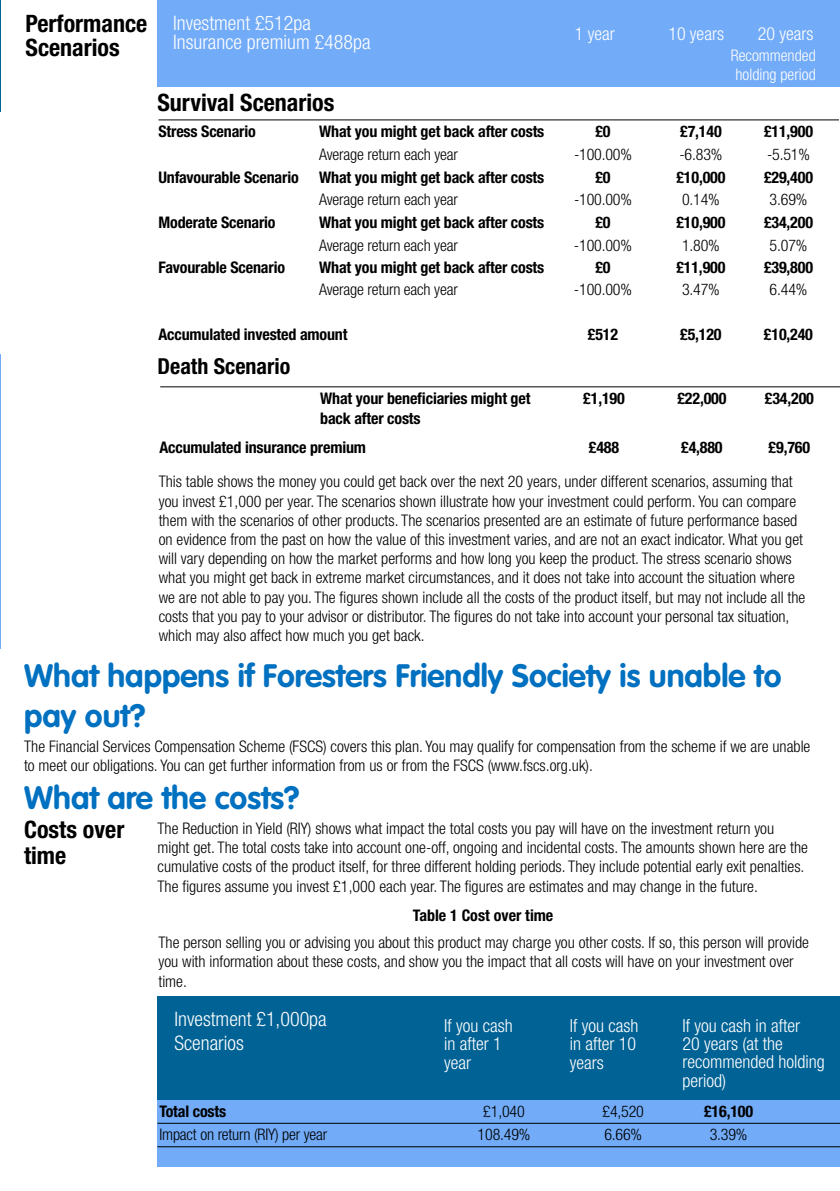
<style>
.page{position:relative;width:840px;height:1191px;background:#fff}
.page>*{position:absolute;margin:0;border:0;box-sizing:border-box;transform-origin:0 0}
.t1{font:700 32px/40px "VAG Rounded Std";color:#0070c0}
.t2{font:700 condensed 24px/24px "Helvetica Neue LT Std";color:#000}
.t3{font:700 condensed 22px "Helvetica Neue LT Std";color:#000}
.t4{font:300 condensed 20px/19.2px "Helvetica Neue LT Std";color:#fff}
.t5{font:300 condensed 18px/18.6px "Helvetica Neue LT Std";color:#fff}
.t6{font:300 condensed 16px/19.2px "Helvetica Neue LT Std";color:#000}
.t7{font:700 condensed 16px/19.2px "Helvetica Neue LT Std";letter-spacing:-.01em;color:#000}
.t8{font:300 condensed 16px/19.2px "Helvetica Neue LT Std";color:#fff;text-align:center}
</style>
<div class="page">
<hr style="left:0;top:354px;width:1px;height:294px;background:#72abf7">
<hr style="left:0;top:0;width:1px;height:112px;background:#016295">
<div style="left:158px;top:0;width:681px;height:87px;background:#72abf7"></div>
<hr style="left:158px;top:119px;width:680px;height:1px;background:#000">
<div style="left:157px;top:996px;width:682px;height:104px;background:#016295"></div>
<div style="left:157px;top:1100px;width:682px;height:67px;background:#72abf7"></div>
<hr style="left:157px;top:1122px;width:682px;height:1px;background:#000">
<hr style="left:157px;top:1146px;width:682px;height:1px;background:#000">
<hr style="left:160px;top:386px;width:679px;height:1px;background:#000">
<h2 class="t2" style="left:26px;top:11px;width:123px">Performance<br>Scenarios</h2>
<p class="t4" style="left:173px;top:13px;width:199px">Investment £512pa<br>Insurance premium £488pa</p>
<p class="t5" style="left:574px;top:24px;width:41px">1 year</p>
<p class="t5" style="left:668px;top:24px;width:57px">10 years</p>
<p class="t5" style="left:757px;top:24px;width:57px">20 years</p>
<p class="t8" style="left:730px;top:46px;width:87px">Recommended holding period</p>
<h2 class="t2" style="left:157px;top:90px;width:178px">Survival Scenarios</h2>
<p class="t7" style="left:158px;top:122px;width:99px">Stress Scenario</p>
<p class="t7" style="left:319px;top:122px;width:226px">What you might get back after costs</p>
<p class="t7" style="left:595px;top:122px;width:17px">£0</p>
<p class="t7" style="left:679px;top:122px;width:43px">£7,140</p>
<p class="t7" style="left:763px;top:122px;width:50px">£11,900</p>
<p class="t6" style="left:319px;top:145px;width:140px">Average return each year</p>
<p class="t6" style="left:573px;top:145px;width:59px">-100.00%</p>
<p class="t6" style="left:679px;top:145px;width:44px">-6.83%</p>
<p class="t6" style="left:766px;top:145px;width:44px">-5.51%</p>
<p class="t7" style="left:158px;top:167px;width:142px">Unfavourable Scenario</p>
<p class="t7" style="left:319px;top:167px;width:226px">What you might get back after costs</p>
<p class="t7" style="left:595px;top:167px;width:17px">£0</p>
<p class="t7" style="left:676px;top:167px;width:50px">£10,000</p>
<p class="t7" style="left:763px;top:167px;width:50px">£29,400</p>
<p class="t6" style="left:319px;top:190px;width:140px">Average return each year</p>
<p class="t6" style="left:573px;top:190px;width:59px">-100.00%</p>
<p class="t6" style="left:681px;top:190px;width:39px">0.14%</p>
<p class="t6" style="left:769px;top:190px;width:39px">3.69%</p>
<p class="t7" style="left:158px;top:213px;width:119px">Moderate Scenario</p>
<p class="t7" style="left:319px;top:213px;width:226px">What you might get back after costs</p>
<p class="t7" style="left:595px;top:213px;width:17px">£0</p>
<p class="t7" style="left:676px;top:213px;width:50px">£10,900</p>
<p class="t7" style="left:763px;top:213px;width:50px">£34,200</p>
<p class="t6" style="left:319px;top:235px;width:140px">Average return each year</p>
<p class="t6" style="left:573px;top:235px;width:59px">-100.00%</p>
<p class="t6" style="left:681px;top:235px;width:39px">1.80%</p>
<p class="t6" style="left:769px;top:235px;width:39px">5.07%</p>
<p class="t7" style="left:158px;top:257px;width:128px">Favourable Scenario</p>
<p class="t7" style="left:319px;top:257px;width:226px">What you might get back after costs</p>
<p class="t7" style="left:595px;top:257px;width:17px">£0</p>
<p class="t7" style="left:676px;top:257px;width:50px">£11,900</p>
<p class="t7" style="left:763px;top:257px;width:50px">£39,800</p>
<p class="t6" style="left:319px;top:280px;width:140px">Average return each year</p>
<p class="t6" style="left:573px;top:280px;width:59px">-100.00%</p>
<p class="t6" style="left:681px;top:280px;width:39px">3.47%</p>
<p class="t6" style="left:769px;top:280px;width:39px">6.44%</p>
<p class="t7" style="left:158px;top:325px;width:190px">Accumulated invested amount</p>
<p class="t7" style="left:587px;top:325px;width:32px">£512</p>
<p class="t7" style="left:679px;top:325px;width:43px">£5,120</p>
<p class="t7" style="left:763px;top:325px;width:50px">£10,240</p>
<h3 class="t3" style="left:157px;top:353px;width:134px">Death Scenario</h3>
<p class="t7" style="left:320px;top:389px;width:211px">What your beneficiaries might get back after costs</p>
<p class="t7" style="left:583px;top:389px;width:43px">£1,190</p>
<p class="t7" style="left:677px;top:389px;width:50px">£22,000</p>
<p class="t7" style="left:764px;top:389px;width:50px">£34,200</p>
<p class="t7" style="left:159px;top:437px;width:208px">Accumulated insurance premium</p>
<p class="t7" style="left:588px;top:437px;width:32px">£488</p>
<p class="t7" style="left:680px;top:437px;width:43px">£4,880</p>
<p class="t7" style="left:768px;top:437px;width:43px">£9,760</p>
<p class="t6" style="left:159px;top:472px;width:647px">This table shows the money you could get back over the next 20 years, under different scenarios, assuming that you invest £1,000 per year. The scenarios shown illustrate how your investment could perform. You can compare them with the scenarios of other products. The scenarios presented are an estimate of future performance based on evidence from the past on how the value of this investment varies, and are not an exact indicator. What you get will vary depending on how the market performs and how long you keep the product. The stress scenario shows what you might get back in extreme market circumstances, and it does not take into account the situation where we are not able to pay you. The figures shown include all the costs of the product itself, but may not include all the costs that you pay to your advisor or distributor. The figures do not take into account your personal tax situation, which may also affect how much you get back.</p>
<h1 class="t1" style="left:24px;top:656px;width:758px">What happens if Foresters Friendly Society is unable to pay out?</h1>
<p class="t6" style="left:24px;top:736px;width:787px">The Financial Services Compensation Scheme (FSCS) covers this plan. You may qualify for compensation from the scheme if we are unable to meet our obligations. You can get further information from us or from the FSCS (www.fscs.org.uk).</p>
<h1 class="t1" style="left:24px;top:778px;width:277px">What are the costs?</h1>
<h2 class="t2" style="left:24px;top:816px;width:102px;line-height:26px">Costs over time</h2>
<p class="t6" style="left:157px;top:818px;width:651px">The Reduction in Yield (RIY) shows what impact the total costs you pay will have on the investment return you might get. The total costs take into account one-off, ongoing and incidental costs. The amounts shown here are the cumulative costs of the product itself, for three different holding periods. They include potential early exit penalties.<br>The figures assume you invest £1,000 each year. The figures are estimates and may change in the future.</p>
<p class="t7" style="left:412px;top:905px;width:142px">Table 1 Cost over time</p>
<p class="t6" style="left:158px;top:932px;width:651px">The person selling you or advising you about this product may charge you other costs. If so, this person will provide you with information about these costs, and show you the impact that all costs will have on your investment over time.</p>
<p class="t4" style="left:174px;top:1006px;width:154px;line-height:24px">Investment £1,000pa<br>Scenarios</p>
<p class="t5" style="left:444px;top:1016px;width:70px">If you cash in after 1 year</p>
<p class="t5" style="left:569px;top:1016px;width:70px">If you cash in after 10 years</p>
<p class="t5" style="left:682px;top:1016px;width:144px">If you cash in after<br>20 years (at the recommended holding period)</p>
<p class="t7" style="left:159px;top:1101px;width:68px">Total costs</p>
<p class="t6" style="left:483px;top:1101px;width:43px">£1,040</p>
<p class="t6" style="left:602px;top:1101px;width:43px">£4,520</p>
<p class="t7" style="left:703px;top:1101px;width:50px">£16,100</p>
<p class="t6" style="left:159px;top:1124px;width:169px">Impact on return (RIY) per year</p>
<p class="t6" style="left:477px;top:1124px;width:54px">108.49%</p>
<p class="t6" style="left:604px;top:1124px;width:39px">6.66%</p>
<p class="t6" style="left:709px;top:1124px;width:39px">3.39%</p>
</div>
